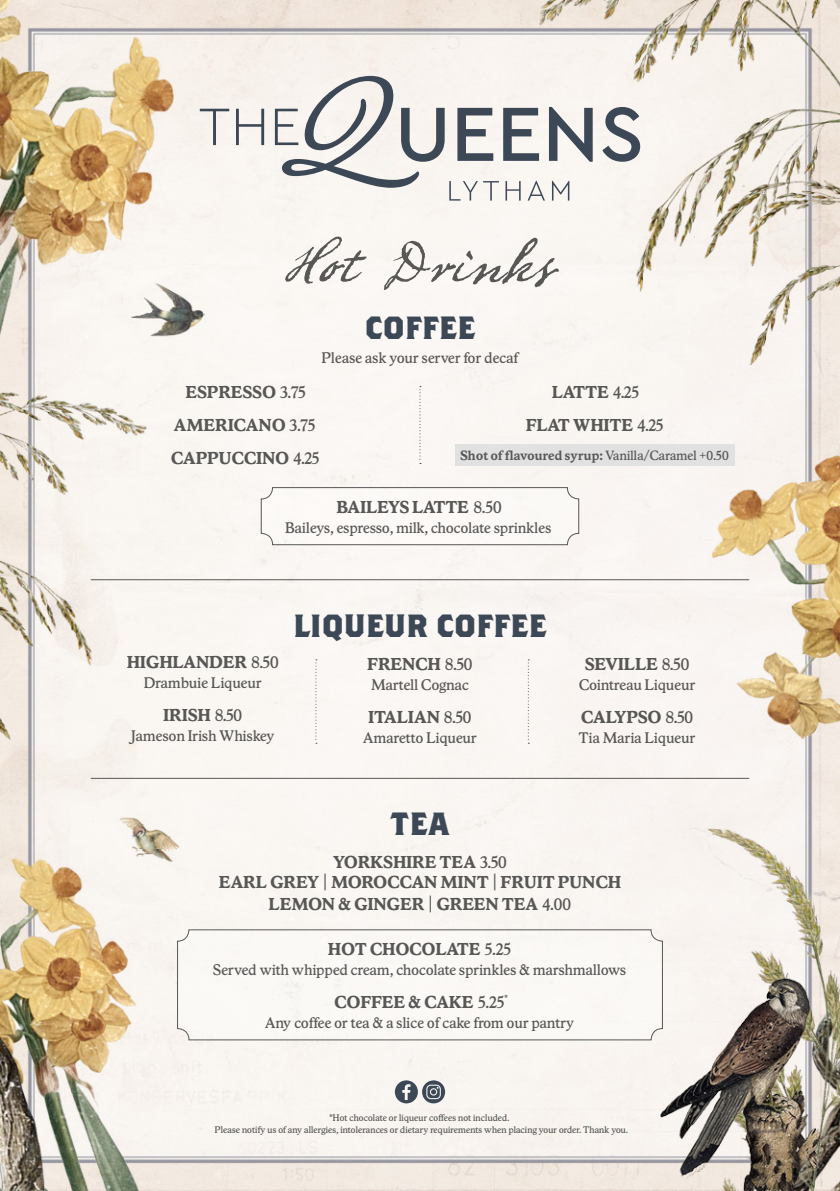
<style>
.page{position:relative;width:840px;height:1191px;background:#fff}
.page>*{position:absolute;margin:0;border:0;box-sizing:border-box;transform-origin:0 0}
.t1{font:77.6px "Dead Mans Hand WF";color:#575756}
.t2{font:700 32px "Brothers";color:#3d4856}
.t3{font:700 18px/33px "Stratford SH";letter-spacing:.02em;color:#575756;text-align:center}
.t4{font:16px "Stratford SH";letter-spacing:.02em;color:#575756}
.t5{font:700 14px "Stratford SH";letter-spacing:.02em;color:#575756}
.t6{font:10px/12px "Stratford SH";letter-spacing:.02em;color:#575756;text-align:center}
.s1{font-weight:400}
.s2{font-family:"Gotham";font-weight:400}
</style>
<div class="page">
<img style="left:0;top:0;width:839px;height:1190px">
<hr style="left:91px;top:579px;width:657px;height:1px;background:#575756">
<hr style="left:91px;top:778px;width:657px;height:1px;background:#575756">
<svg style="left:315px;top:659px;width:2px;height:85px"></svg>
<svg style="left:527px;top:659px;width:2px;height:85px"></svg>
<div style="left:177px;top:929px;width:485px;height:111px;background:#fbf9f5;border-radius:11px"></div>
<div style="left:177px;top:929px;width:485px;height:111px;border:1px solid #575756;border-radius:11px"></div>
<svg style="left:419px;top:386px;width:2px;height:78px"></svg>
<div style="left:454px;top:444px;width:280px;height:22px;background:#e1e1e1"></div>
<div style="left:261px;top:487px;width:317px;height:58px;background:#fcf9f7;border-radius:11px"></div>
<div style="left:260px;top:487px;width:319px;height:58px;border:1px solid #575756;border-radius:11px"></div>
<svg style="left:200px;top:76px;width:439px;height:125px;fill:#f9f4f0"></svg>
<svg style="left:394px;top:1080px;width:51px;height:23px"></svg>
<h1 class="t1" style="left:284px;top:232px;width:273px">Hot Drinks</h1>
<h2 class="t2" style="left:364px;top:308px;width:112px">COFFEE</h2>
<p class="t4" style="left:321px;top:350px;width:198px">Please ask your server for decaf</p>
<p class="t3" style="left:171px;top:376px;width:150px">ESPRESSO <span class="s1">3.75<br></span>AMERICANO <span class="s1">3.75<br></span>CAPPUCCINO <span class="s1">4.25</span></p>
<p class="t3" style="left:526px;top:376px;width:138px">LATTE <span class="s1">4.25<br></span>FLAT WHITE <span class="s1">4.25</span></p>
<p class="t5" style="left:460px;top:448px;width:270px">Shot of flavoured syrup: <span class="s1">Vanilla/Caramel +0.50</span></p>
<p class="t3" style="left:336px;top:490px;width:166px">BAILEYS LATTE <span class="s1">8.50</span></p>
<p class="t4" style="left:285px;top:519px;width:267px">Baileys, espresso, milk, chocolate sprinkles</p>
<p class="t3" style="left:127px;top:645px;width:153px">HIGHLANDER <span class="s1">8.50</span></p>
<p class="t4" style="left:144px;top:674px;width:119px">Drambuie Liqueur</p>
<p class="t3" style="left:163px;top:698px;width:80px">IRISH <span class="s1">8.50</span></p>
<p class="t4" style="left:131px;top:727px;width:144px">Jameson Irish Whiskey</p>
<h2 class="t2" style="left:293px;top:605px;width:255px">LIQUEUR COFFEE</h2>
<p class="t3" style="left:367px;top:647px;width:106px">FRENCH <span class="s1">8.50</span></p>
<p class="t4" style="left:371px;top:676px;width:99px">Martell Cognac</p>
<p class="t3" style="left:368px;top:700px;width:104px">ITALIAN <span class="s1">8.50</span></p>
<p class="t4" style="left:363px;top:729px;width:115px">Amaretto Liqueur</p>
<p class="t3" style="left:584px;top:647px;width:106px">SEVILLE <span class="s1">8.50</span></p>
<p class="t4" style="left:578px;top:676px;width:118px">Cointreau Liqueur</p>
<p class="t3" style="left:581px;top:700px;width:113px">CALYPSO <span class="s1">8.50</span></p>
<p class="t4" style="left:578px;top:729px;width:118px">Tia Maria Liqueur</p>
<h2 class="t2" style="left:391px;top:804px;width:59px">TEA</h2>
<p class="t3" style="left:219px;top:852px;width:403px;line-height:20.8px">YORKSHIRE TEA <span class="s1">3.50<br></span>EARL GREY <span class="s2">|</span> MOROCCAN MINT <span class="s2">|</span> FRUIT PUNCH<br>LEMON &amp; GINGER <span class="s2">|</span> GREEN TEA <span class="s1">4.00</span></p>
<p class="t3" style="left:328px;top:932px;width:184px">HOT CHOCOLATE <span class="s1">5.25</span></p>
<p class="t4" style="left:213px;top:961px;width:414px">Served with whipped cream, chocolate sprinkles &amp; marshmallows</p>
<p class="t3" style="left:334px;top:985px;width:175px">COFFEE &amp; CAKE <span class="s1">5.25</span><sup>*</sup></p>
<p class="t4" style="left:265px;top:1014px;width:310px">Any coffee or tea &amp; a slice of cake from our pantry</p>
<p class="t6" style="left:215px;top:1112px;width:414px">*Hot chocolate or liqueur coffees not included.<br>Please notify us of any allergies, intolerances or dietary requirements when placing your order. Thank you.</p>
</div>
